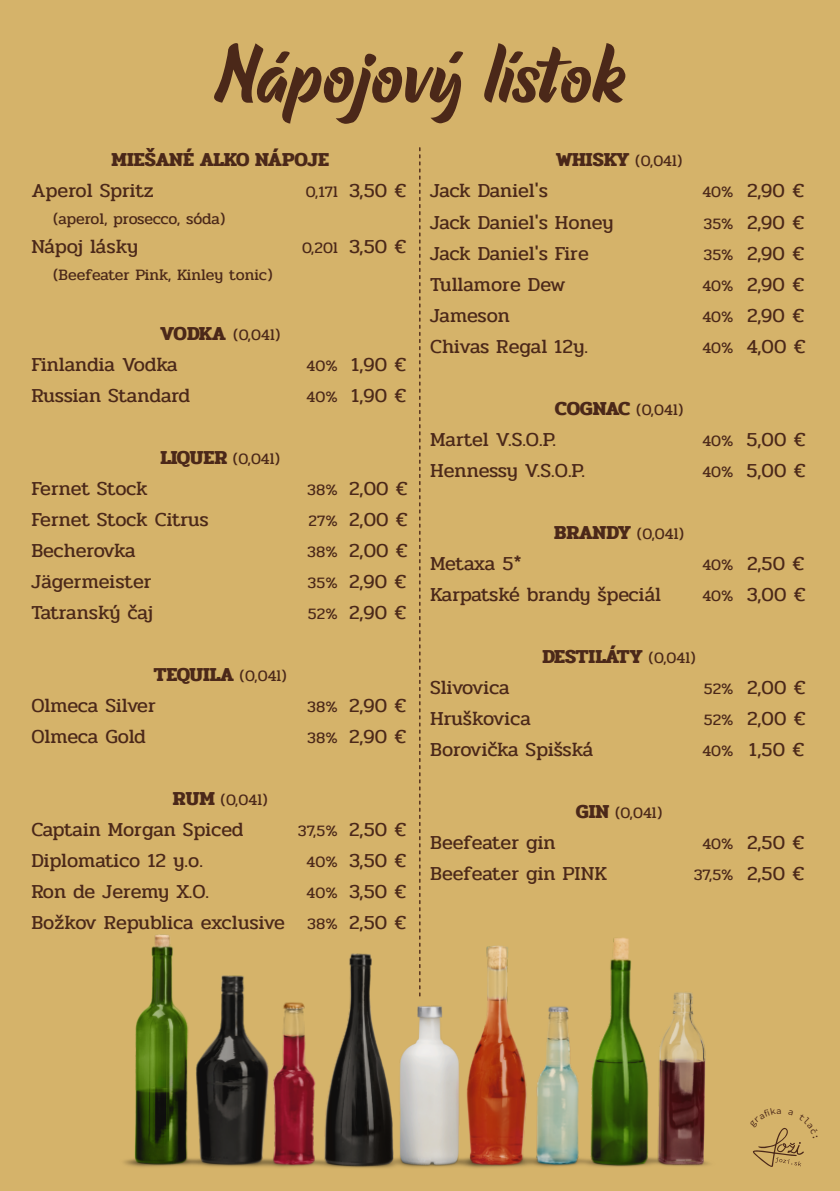
<style>
.page{position:relative;width:840px;height:1191px;background:#fff}
.page>*{position:absolute;margin:0;border:0;box-sizing:border-box;transform-origin:0 0}
.t1{font:20px/31px "Pridi";color:#4b2819}
.t2{font:700 20px "Pridi";letter-spacing:-.005em;color:#4b2819}
.t3{font:20px "Pridi";letter-spacing:-.025em;color:#4b2819}
.t4{font:16px "Pridi";color:#4b2819}
.s1{font-size:20px}
.s2{font-weight:700;font-size:20px}
.s3{font-size:16px}
.s4{font-weight:700}
.s5{font-weight:400;font-size:16px}
</style>
<div class="page">
<div style="left:0;top:0;width:839px;height:1191px;background:#d5b36a"></div>
<svg style="left:419px;top:148px;width:1px;height:753px"></svg>
<svg style="left:214px;top:43px;width:411px;height:81px"></svg>
<img style="left:124px;top:901px;width:585px;height:267px">
<svg style="left:753px;top:1128px;width:51px;height:39px"></svg>
<p class="t2" style="left:112px;top:151px;width:219px">MIEŠANÉ ALKO NÁPOJE</p>
<p class="t1" style="left:31px;top:177px;width:124px">Aperol Spritz</p>
<p class="t4" style="left:306px;top:185px;width:102px">0,17l <span class="s1">3,50 €</span></p>
<p class="t4" style="left:53px;top:212px;width:174px">(aperol, prosecco, sóda)</p>
<p class="t1" style="left:31px;top:233px;width:108px">Nápoj lásky</p>
<p class="t4" style="left:302px;top:241px;width:106px">0,20l <span class="s1">3,50 €</span></p>
<p class="t4" style="left:53px;top:268px;width:221px">(Beefeater Pink, Kinley tonic)</p>
<p class="t4" style="left:160px;top:328px;width:122px"><span class="s2">VODKA</span> (0,04l)</p>
<p class="t1" style="left:31px;top:351px;width:148px">Finlandia Vodka</p>
<p class="t1" style="left:306px;top:351px;width:102px"><span class="s3">40%</span> 1,90 €</p>
<p class="t1" style="left:31px;top:382px;width:160px">Russian Standard</p>
<p class="t1" style="left:306px;top:382px;width:102px"><span class="s3">40%</span> 1,90 €</p>
<p class="t4" style="left:160px;top:452px;width:121px"><span class="s2">LIQUER</span> (0,04l)</p>
<p class="t3" style="left:31px;top:480px;width:118px">Fernet Stock</p>
<p class="t1" style="left:307px;top:475px;width:102px"><span class="s3">38%</span> 2,00 €</p>
<p class="t1" style="left:31px;top:506px;width:179px">Fernet Stock Citrus</p>
<p class="t1" style="left:308px;top:506px;width:101px"><span class="s3">27%</span> 2,00 €</p>
<p class="t3" style="left:31px;top:542px;width:106px">Becherovka</p>
<p class="t1" style="left:307px;top:537px;width:102px"><span class="s3">38%</span> 2,00 €</p>
<p class="t1" style="left:31px;top:568px;width:121px">Jägermeister</p>
<p class="t1" style="left:307px;top:568px;width:100px"><span class="s3">35%</span> 2,90 €</p>
<p class="t1" style="left:31px;top:599px;width:123px">Tatranský čaj</p>
<p class="t1" style="left:308px;top:599px;width:100px"><span class="s3">52%</span> 2,90 €</p>
<p class="t1" style="left:31px;top:661px;width:257px;text-indent:122px"><span class="s4">TEQUILA</span> <span class="s3">(0,04l)<br></span>Olmeca Silver</p>
<p class="t1" style="left:307px;top:692px;width:101px"><span class="s3">38%</span> 2,90 €</p>
<p class="t1" style="left:31px;top:723px;width:116px">Olmeca Gold</p>
<p class="t1" style="left:307px;top:723px;width:101px"><span class="s3">38%</span> 2,90 €</p>
<p class="t4" style="left:173px;top:793px;width:96px"><span class="s2">RUM</span> (0,04l)</p>
<p class="t1" style="left:31px;top:816px;width:213px">Captain Morgan Spiced</p>
<p class="t4" style="left:298px;top:824px;width:110px">37,5% <span class="s1">2,50 €</span></p>
<p class="t1" style="left:31px;top:847px;width:173px">Diplomatico 12 y.o.</p>
<p class="t1" style="left:306px;top:847px;width:102px"><span class="s3">40%</span> 3,50 €</p>
<p class="t1" style="left:31px;top:878px;width:179px">Ron de Jeremy X.O.</p>
<p class="t1" style="left:31px;top:878px;width:377px;text-align:right"><span class="s3">40%</span> 3,50 €<br>Božkov Republica exclusive <span class="s3">38%</span> 2,50 €</p>
<p class="t4" style="left:555px;top:154px;width:128px"><span class="s2">WHISKY</span> (0,04l)</p>
<p class="t1" style="left:430px;top:177px;width:119px">Jack Daniel's</p>
<p class="t1" style="left:702px;top:177px;width:104px"><span class="s3">40%</span> 2,90 €</p>
<p class="t1" style="left:430px;top:208px;width:185px">Jack Daniel's Honey</p>
<p class="t1" style="left:703px;top:208px;width:102px"><span class="s3">35%</span> 2,90 €</p>
<p class="t1" style="left:430px;top:239px;width:160px">Jack Daniel's Fire</p>
<p class="t1" style="left:703px;top:239px;width:102px"><span class="s3">35%</span> 2,90 €</p>
<p class="t1" style="left:430px;top:270px;width:137px">Tullamore Dew</p>
<p class="t1" style="left:702px;top:270px;width:104px"><span class="s3">40%</span> 2,90 €</p>
<p class="t1" style="left:430px;top:301px;width:81px">Jameson</p>
<p class="t1" style="left:702px;top:301px;width:104px"><span class="s3">40%</span> 2,90 €</p>
<p class="t1" style="left:430px;top:332px;width:159px">Chivas Regal 12y.</p>
<p class="t1" style="left:702px;top:332px;width:105px"><span class="s3">40%</span> 4,00 €</p>
<p class="t4" style="left:554px;top:402px;width:130px"><span class="s2">COGNAC</span> (0,04l)</p>
<p class="t1" style="left:430px;top:425px;width:127px">Martel V.S.O.P.</p>
<p class="t1" style="left:702px;top:425px;width:105px"><span class="s3">40%</span> 5,00 €</p>
<p class="t1" style="left:430px;top:456px;width:156px">Hennessy V.S.O.P.</p>
<p class="t1" style="left:702px;top:456px;width:105px"><span class="s3">40%</span> 5,00 €</p>
<p class="t4" style="left:553px;top:526px;width:131px"><span class="s2">BRANDY</span> (0,04l)</p>
<p class="t1" style="left:430px;top:549px;width:93px">Metaxa 5*</p>
<p class="t1" style="left:702px;top:549px;width:104px"><span class="s3">40%</span> 2,50 €</p>
<p class="t1" style="left:430px;top:580px;width:232px">Karpatské brandy špeciál</p>
<p class="t1" style="left:702px;top:580px;width:105px"><span class="s3">40%</span> 3,00 €</p>
<p class="t2" style="left:542px;top:647px;width:155px">DESTILÁTY <span class="s5">(0,04l)</span></p>
<p class="t1" style="left:430px;top:673px;width:81px">Slivovica</p>
<p class="t1" style="left:703px;top:673px;width:104px"><span class="s3">52%</span> 2,00 €</p>
<p class="t1" style="left:430px;top:704px;width:102px">Hruškovica</p>
<p class="t1" style="left:703px;top:704px;width:104px"><span class="s3">52%</span> 2,00 €</p>
<p class="t1" style="left:430px;top:735px;width:164px">Borovička Spišská</p>
<p class="t1" style="left:702px;top:735px;width:104px"><span class="s3">40%</span> 1,50 €</p>
<p class="t4" style="left:575px;top:805px;width:88px"><span class="s2">GIN</span> (0,04l)</p>
<p class="t1" style="left:430px;top:828px;width:127px">Beefeater gin</p>
<p class="t1" style="left:702px;top:828px;width:104px"><span class="s3">40%</span> 2,50 €</p>
<p class="t1" style="left:430px;top:859px;width:179px">Beefeater gin PINK</p>
<p class="t4" style="left:693px;top:867px;width:112px">37,5% <span class="s1">2,50 €</span></p>
</div>
